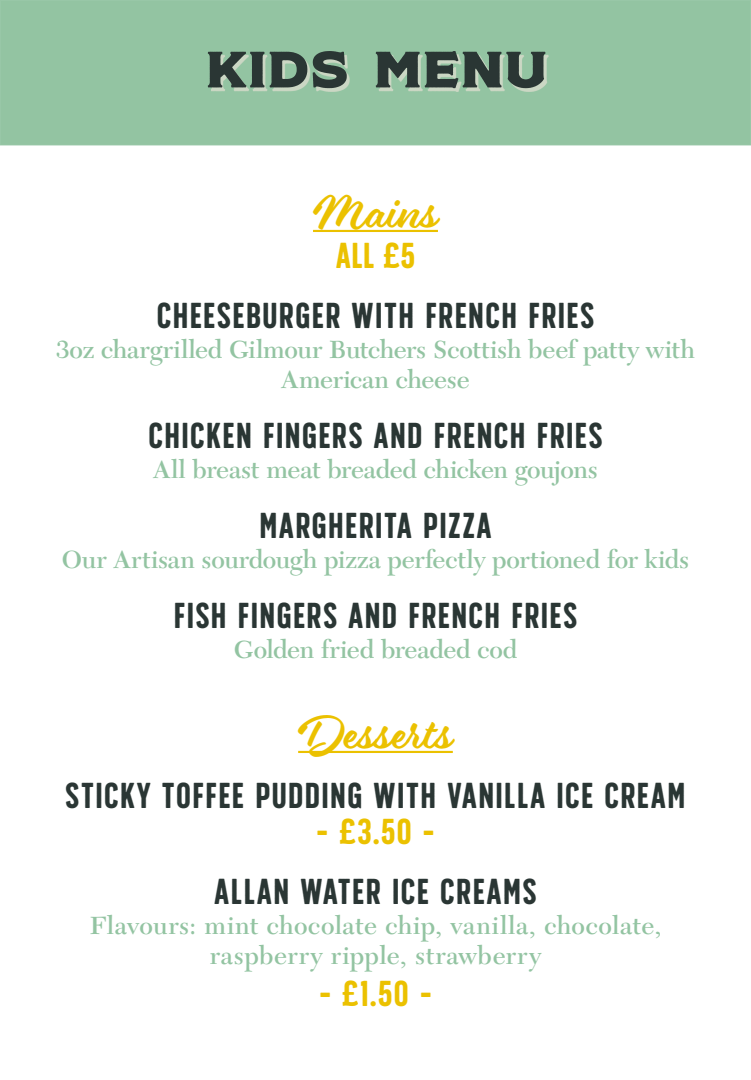
<style>
.page{position:relative;width:751px;height:1080px;background:#fff}
.page>*{position:absolute;margin:0;border:0;box-sizing:border-box;transform-origin:0 0}
.t1{font:51px "SS Nickson Four";letter-spacing:.02em;color:#2a3634;scale:1.05 1}
.t2{font:43px "Eds Market Main Script";letter-spacing:.015em;color:#ebc100}
.t3{font:36px "SS Nickson Six";letter-spacing:.02em;color:#2a3634}
.t4{font:36px "SS Nickson Six";letter-spacing:.015em;color:#ebc100}
.t5{font:600 26px/30px "New Caledonia LT Std";color:#93c4a2;text-align:center}
.t6{font:600 26px/30px "New Caledonia LT Std";letter-spacing:.02em;color:#93c4a2;text-align:center}
</style>
<div class="page">
<div style="left:0;top:1px;width:750px;height:144px;background:#93c4a2"></div>
<div style="left:0;top:0;width:750px;height:145px;border:1px solid #98c7a7"></div>
<div style="left:211px;top:54px;width:337px;height:37px;background:#e3dfd2;opacity:.71"></div>
<hr style="left:313px;top:230px;width:125px;height:2px;background:#ebc100">
<hr style="left:298px;top:751px;width:154px;height:2px;background:#ebc100">
<h1 class="t1" style="left:206px;top:23px;width:326px">KIDS MENU</h1>
<h2 class="t2" style="left:313px;top:187px;width:126px">Mains</h2>
<h3 class="t4" style="left:336px;top:233px;width:81px">ALL £5</h3>
<h3 class="t3" style="left:156px;top:293px;width:439px">CHEESEBURGER WITH FRENCH FRIES</h3>
<p class="t5" style="left:56px;top:335px;width:640px">3oz chargrilled Gilmour Butchers Scottish beef patty with<br>American cheese</p>
<h3 class="t3" style="left:148px;top:413px;width:456px">CHICKEN FINGERS AND FRENCH FRIES</h3>
<p class="t5" style="left:153px;top:455px;width:446px">All breast meat breaded chicken goujons</p>
<h3 class="t3" style="left:259px;top:503px;width:234px">MARGHERITA PIZZA</h3>
<p class="t5" style="left:62px;top:545px;width:629px">Our Artisan sourdough pizza perfectly portioned for kids</p>
<h3 class="t3" style="left:173px;top:593px;width:405px">FISH FINGERS AND FRENCH FRIES</h3>
<p class="t5" style="left:233px;top:635px;width:285px">Golden fried breaded cod</p>
<h2 class="t2" style="left:298px;top:708px;width:156px">Desserts</h2>
<h3 class="t3" style="left:65px;top:773px;width:621px">STICKY TOFFEE PUDDING WITH VANILLA ICE CREAM</h3>
<h3 class="t4" style="left:316px;top:809px;width:120px">- £3.50 -</h3>
<h3 class="t3" style="left:214px;top:869px;width:324px">ALLAN WATER ICE CREAMS</h3>
<p class="t6" style="left:89px;top:911px;width:573px">Flavours: mint chocolate chip, vanilla, chocolate, raspberry ripple, strawberry</p>
<h3 class="t4" style="left:319px;top:971px;width:114px">- £1.50 -</h3>
</div>
